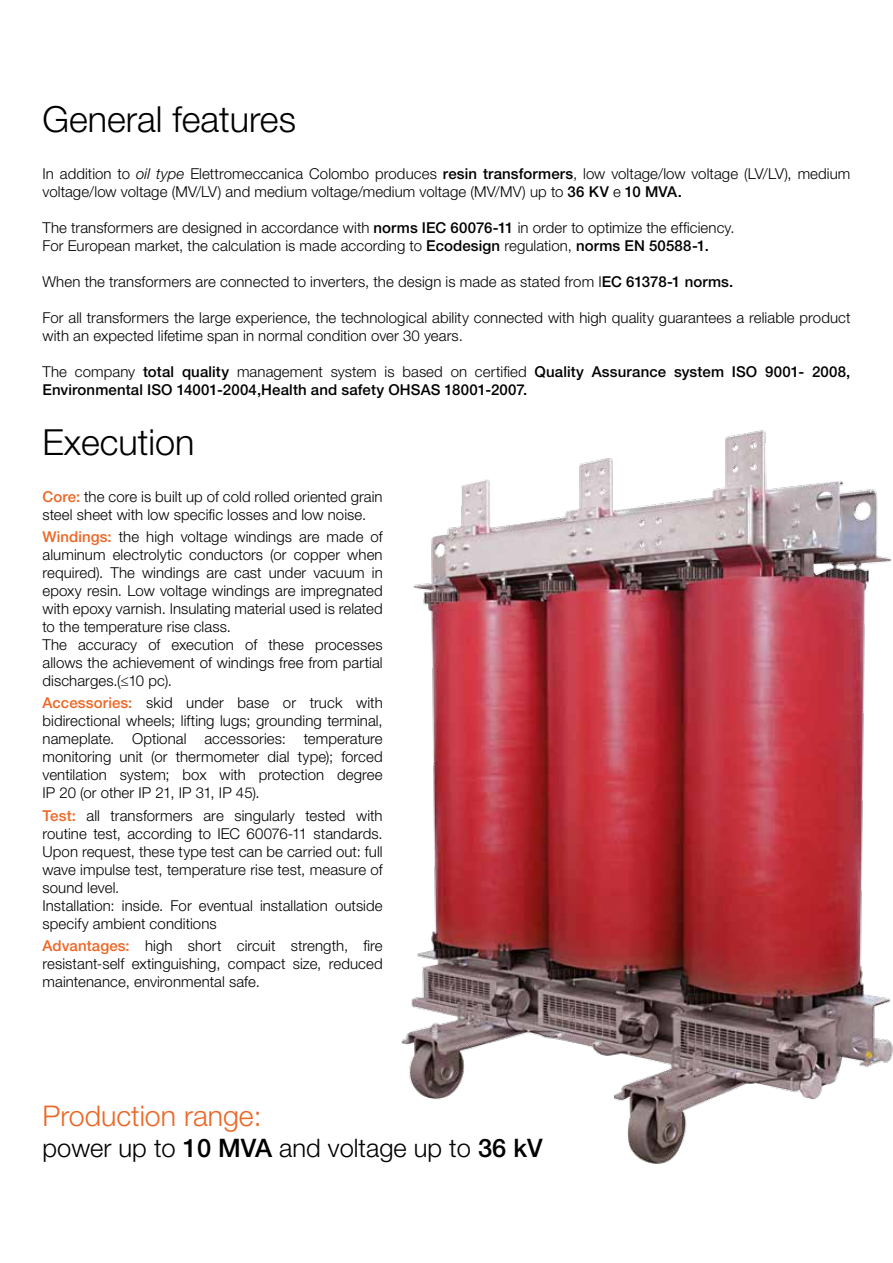
<style>
.page{position:relative;width:893px;height:1263px;background:#fff}
.page>*{position:absolute;margin:0;border:0;box-sizing:border-box;transform-origin:0 0}
.t1{font:300 36px "Helvetica Neue LT Std";color:#000}
.t2{font:300 28.5px "Helvetica Neue LT Std";color:#ec6725}
.t3{font:300 25.5px "Helvetica Neue LT Std";color:#000}
.t4{font:300 15px/18px "Helvetica Neue LT Std";letter-spacing:.005em;color:#000}
.t5{font:500 15px/18px "Helvetica Neue LT Std";letter-spacing:.01em;color:#000}
.s1{font-style:italic}
.s2{font-weight:500}
.s3{font-weight:300}
.s4{font-weight:500;color:#ec6725}
</style>
<div class="page">
<img style="left:401px;top:430px;width:492px;height:734px">
<h1 class="t1" style="left:43px;top:97px;width:255px">General features</h1>
<p class="t4" style="left:43px;top:164px;width:809px">In addition to <span class="s1">oil type</span> Elettromeccanica Colombo produces <span class="s2">resin transformers</span>, low voltage/low voltage (LV/LV), medium voltage/low voltage (MV/LV) and medium voltage/medium voltage (MV/MV) up to <span class="s2">36 KV</span> e <span class="s2">10 MVA.</span></p>
<p class="t4" style="left:43px;top:218px;width:694px">The transformers are designed in accordance with <span class="s2">norms IEC 60076-11</span> in order to optimize the efficiency.<br>For European market, the calculation is made according to <span class="s2">Ecodesign</span> regulation, <span class="s2">norms EN 50588-1.</span></p>
<p class="t4" style="left:43px;top:272px;width:692px">When the transformers are connected to inverters, the design is made as stated from I<span class="s2">EC 61378-1 norms.</span></p>
<p class="t4" style="left:43px;top:308px;width:809px">For all transformers the large experience, the technological ability connected with high quality guarantees a reliable product with an expected lifetime span in normal condition over 30 years.</p>
<p class="t5" style="left:43px;top:362px;width:809px"><span class="s3">The company</span> total quality <span class="s3">management system is based on certified</span> Quality Assurance system ISO 9001- 2008,<br>Environmental ISO 14001-2004,Health and safety OHSAS 18001-2007.</p>
<h1 class="t1" style="left:43px;top:420px;width:154px">Execution</h1>
<p class="t4" style="left:43px;top:487px;width:342px"><span class="s4">Core:</span> the core is built up of cold rolled oriented grain steel sheet with low specific losses and low noise.</p>
<p class="t4" style="left:43px;top:527px;width:342px"><span class="s4">Windings:</span> the high voltage windings are made of aluminum electrolytic conductors (or copper when required). The windings are cast under vacuum in epoxy resin. Low voltage windings are impregnated with epoxy varnish. Insulating material used is related to the temperature rise class.<br>The accuracy of execution of these processes allows the achievement of windings free from partial discharges.(≤10 pc).</p>
<p class="t4" style="left:43px;top:694px;width:342px;text-align:justify"><span class="s4">Accessories:</span> skid under base or truck with bidirectional wheels; lifting lugs; grounding terminal, nameplate. Optional accessories: temperature monitoring unit (or thermometer dial type); forced ventilation system; box with protection degree IP 20 (or other IP 21, IP 31, IP 45).</p>
<p class="t4" style="left:43px;top:806px;width:342px"><span class="s4">Test:</span> all transformers are singularly tested with routine test, according to IEC 60076-11 standards.<br>Upon request, these type test can be carried out: full wave impulse test, temperature rise test, measure of sound level.<br>Installation: inside. For eventual installation outside specify ambient conditions</p>
<p class="t4" style="left:43px;top:936px;width:342px;text-align:justify"><span class="s4">Advantages:</span> high short circuit strength, fire resistant-self extinguishing, compact size, reduced maintenance, environmental safe.</p>
<h2 class="t2" style="left:43px;top:1098px;width:221px">Production range:</h2>
<h3 class="t3" style="left:43px;top:1132px;width:502px">power up to <span class="s2">10 MVA</span> and voltage up to <span class="s2">36 kV</span></h3>
</div>
